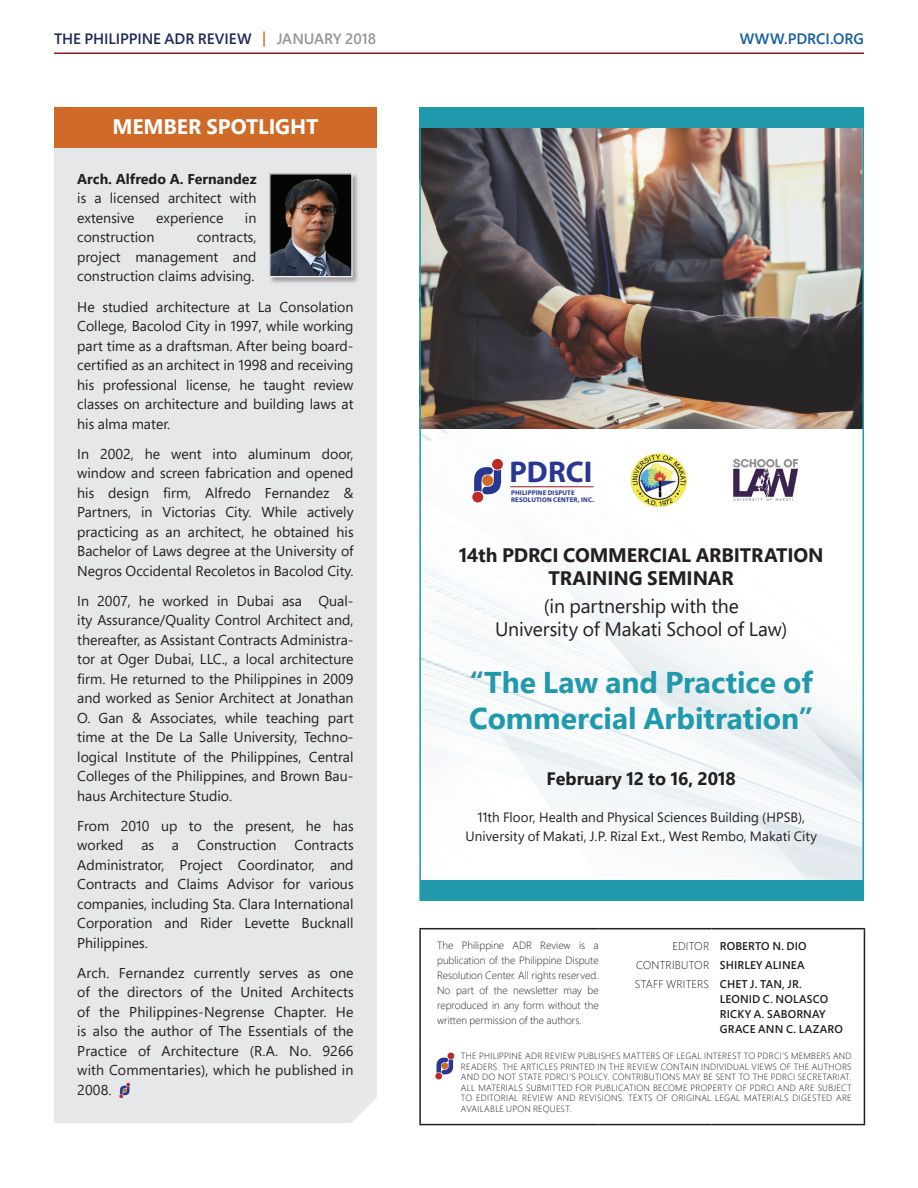
<style>
.page{position:relative;width:918px;height:1188px;background:#fff}
.page>*{position:absolute;margin:0;border:0;box-sizing:border-box;transform-origin:0 0}
.t1{font:700 30.15px "Myriad Pro";color:#283792}
.t2{font:700 30px/36px "Segoe Pro";letter-spacing:-.005em;color:#2199ad}
.t3{font:700 21px "Segoe Pro";letter-spacing:-.005em;color:#fff}
.t4{font:19.5px/23.4px "Segoe Pro";letter-spacing:-.01em;color:#231f20;text-align:center}
.t5{font:700 19.5px/23.4px "Segoe Pro";letter-spacing:-.01em;color:#231f20;text-align:center}
.t6{font:700 18px "Segoe Pro";color:#231f20}
.t7{font:600 15px "Segoe Pro";letter-spacing:-.005em;color:#1f295a}
.t8{font:600 15px "Segoe Pro";color:#175d9e}
.t9{font:14.25px/19.5px "Segoe Pro";color:#231f20;text-align:justify}
.t10{font:700 14.25px "Segoe Pro";color:#231f20}
.t11{font:13.5px/19.5px "Segoe Pro";letter-spacing:.005em;color:#231f20;text-align:center}
.t12{font:600 11.25px/19.2px "Segoe Pro";letter-spacing:.01em;color:#231f20}
.t13{font:300 11.25px/19.2px "Segoe Pro";letter-spacing:.015em;color:#231f20;text-align:justify}
.t14{font:300 10.5px/15px "Segoe Pro";color:#231f20;text-align:justify}
.t15{font:300 9px/10.5px "Segoe Pro";letter-spacing:.025em;color:#231f20;text-align:justify}
.t16{font:700 6.75px/6.8px "Myriad Hebrew";letter-spacing:.02em;color:#283792}
.s1{color:#d06a28}
.s2{color:#939598}
</style>
<div class="page">
<hr style="left:54px;top:52px;width:810px;height:2px;background:#961a1d">
<div style="left:54px;top:148px;width:323px;height:975px;background:#e6e7e9"></div>
<svg style="left:119px;top:1083px;width:11px;height:15px"></svg>
<div style="left:54px;top:107px;width:323px;height:41px;background:#d06a28"></div>
<div style="left:269px;top:173px;width:90px;height:111px;background:#231f20;opacity:.35"></div>
<img style="left:271px;top:175px;width:79px;height:100px">
<img style="left:422px;top:428px;width:439px;height:453px">
<img style="left:422px;top:127px;width:439px;height:301px">
<div style="left:420px;top:881px;width:444px;height:20px;background:#2199ad"></div>
<div style="left:419px;top:107px;width:445px;height:20px;background:#2199ad"></div>
<div style="left:419px;top:108px;width:445px;height:793px;border:2px solid #2199ad"></div>
<img style="left:727px;top:457px;width:77px;height:45px">
<img style="left:627px;top:448px;width:63px;height:63px">
<hr style="left:510px;top:487px;width:84px;height:1px;background:#961a1d">
<div style="left:472px;top:492px;width:11px;height:11px;background:#be2a25;border-radius:50%"></div>
<div style="left:492px;top:459px;width:11px;height:11px;background:#be2a25;border-radius:50%"></div>
<svg style="left:473px;top:467px;width:29px;height:27px"></svg>
<hr style="left:419px;top:928px;width:42px;height:1px;background:#231f20">
<hr style="left:419px;top:929px;width:2px;height:113px;background:#231f20">
<hr style="left:461px;top:928px;width:138px;height:1px;background:#231f20">
<hr style="left:599px;top:928px;width:112px;height:1px;background:#231f20">
<hr style="left:711px;top:928px;width:154px;height:1px;background:#231f20">
<hr style="left:864px;top:929px;width:1px;height:113px;background:#231f20">
<hr style="left:419px;top:1042px;width:2px;height:82px;background:#231f20">
<hr style="left:864px;top:1042px;width:1px;height:82px;background:#231f20">
<hr style="left:419px;top:1124px;width:42px;height:1px;background:#231f20">
<hr style="left:461px;top:1124px;width:138px;height:1px;background:#231f20">
<hr style="left:599px;top:1124px;width:112px;height:1px;background:#231f20">
<hr style="left:711px;top:1124px;width:154px;height:1px;background:#231f20">
<div style="left:435px;top:1073px;width:7px;height:7px;background:#be2a25;border-radius:50%"></div>
<svg style="left:436px;top:1053px;width:18px;height:22px"></svg>
<p class="t7" style="left:54px;top:29px;width:324px">THE PHILIPPINE ADR REVIEW <span class="s1">|</span> <span class="s2">JANUARY 2018</span></p>
<p class="t8" style="left:740px;top:29px;width:126px">WWW.PDRCI.ORG</p>
<h3 class="t3" style="left:112px;top:111px;width:207px">MEMBER SPOTLIGHT</h3>
<p class="t10" style="left:77px;top:169px;width:181px">Arch. Alfredo A. Fernandez</p>
<p class="t9" style="left:77px;top:188px;width:181px">is a licensed architect with extensive</p>
<p class="t9" style="left:156px;top:208px;width:69px">experience</p>
<p class="t9" style="left:245px;top:208px;width:13px">in</p>
<p class="t9" style="left:77px;top:227px;width:79px">construction</p>
<p class="t9" style="left:77px;top:227px;width:181px;text-indent:119px">contracts, project management and construction claims advising.</p>
<p class="t9" style="left:77px;top:296px;width:278px">He studied architecture at La Consolation College, Bacolod City in 1997, while working part time as a draftsman. After being board&shy;certified as an architect in 1998 and receiving his professional license, he taught review classes on architecture and building laws at his alma mater.</p>
<p class="t9" style="left:77px;top:444px;width:278px">In 2002, he went into aluminum door, window and screen fabrication and opened his design firm, Alfredo Fernandez &amp; Partners, in Victorias City. While actively practicing as an architect, he obtained his Bachelor of Laws degree at the University of Negros Occidental Recoletos in Bacolod City.</p>
<p class="t9" style="left:77px;top:591px;width:278px">In 2007, he worked in Dubai asa Qual&shy;ity Assurance/Quality Control Architect and, thereafter, as Assistant Contracts Administra&shy;tor at Oger Dubai, LLC., a local architecture firm. He returned to the Philippines in 2009 and worked as Senior Architect at Jonathan O. Gan &amp; Associates, while teaching part time at the De La Salle University, Techno&shy;logical Institute of the Philippines, Central Colleges of the Philippines, and Brown Bau&shy;haus Architecture Studio.</p>
<p class="t9" style="left:77px;top:816px;width:278px">From 2010 up to the present, he has worked</p>
<p class="t9" style="left:141px;top:835px;width:14px">as</p>
<p class="t9" style="left:172px;top:835px;width:9px">a</p>
<p class="t9" style="left:197px;top:835px;width:81px">Construction</p>
<p class="t9" style="left:77px;top:835px;width:278px;text-indent:217px">Contracts Administrator, Project Coordinator, and Contracts and Claims Advisor for various companies, including Sta. Clara International Corporation and Rider Levette Bucknall Philippines.</p>
<p class="t9" style="left:77px;top:963px;width:278px">Arch. Fernandez currently serves as one of the directors of the United Architects of the Philippines-Negrense Chapter. He is also the author of The Essentials of the Practice of Architecture (R.A. No. 9266 with Commentaries), which he published in 2008.</p>
<h1 class="t1" style="left:510px;top:452px;width:84px">PDRCI</h1>
<p class="t16" style="left:511px;top:490px;width:85px">PHILIPPINE DISPUTE<br>RESOLUTION CENTER, INC.</p>
<h3 class="t5" style="left:459px;top:543px;width:366px">14th PDRCI COMMERCIAL ARBITRATION<br>TRAINING SEMINAR</h3>
<h3 class="t4" style="left:495px;top:594px;width:294px">(in partnership with the<br>University of Makati School of Law)</h3>
<h2 class="t2" style="left:469px;top:664px;width:345px">“The Law and Practice of<br>Commercial Arbitration”</h2>
<p class="t6" style="left:546px;top:766px;width:191px">February 12 to 16, 2018</p>
<p class="t11" style="left:465px;top:807px;width:353px">11th Floor, Health and Physical Sciences Building (HPSB),<br>University of Makati, J.P. Rizal Ext., West Rembo, Makati City</p>
<p class="t14" style="left:437px;top:938px;width:163px">The Philippine ADR Review is a publication of the Philippine Dispute Resolution Center. All rights reserved.<br>No part of the newsletter may be reproduced in any form without the written permission of the authors.</p>
<p class="t13" style="left:635px;top:936px;width:76px;text-indent:38px">EDITOR CONTRIBUTOR STAFF WRITERS</p>
<p class="t12" style="left:720px;top:936px;width:88px">ROBERTO N. DIO<br>SHIRLEY ALINEA<br>CHET J. TAN, JR.</p>
<p class="t12" style="left:720px;top:992px;width:125px;line-height:15px">LEONID C. NOLASCO<br>RICKY A. SABORNAY<br>GRACE ANN C. LAZARO</p>
<p class="t15" style="left:461px;top:1051px;width:392px">THE PHILIPPINE ADR REVIEW PUBLISHES MATTERS OF LEGAL INTEREST TO PDRCI’S MEMBERS AND READERS. THE ARTICLES PRINTED IN THE REVIEW CONTAIN INDIVIDUAL VIEWS OF THE AUTHORS AND DO NOT STATE PDRCI’S POLICY. CONTRIBUTIONS MAY BE SENT TO THE PDRCI SECRETARIAT.<br>ALL MATERIALS SUBMITTED FOR PUBLICATION BECOME PROPERTY OF PDRCI AND ARE SUBJECT TO EDITORIAL REVIEW AND REVISIONS. TEXTS OF ORIGINAL LEGAL MATERIALS DIGESTED ARE AVAILABLE UPON REQUEST.</p>
</div>
